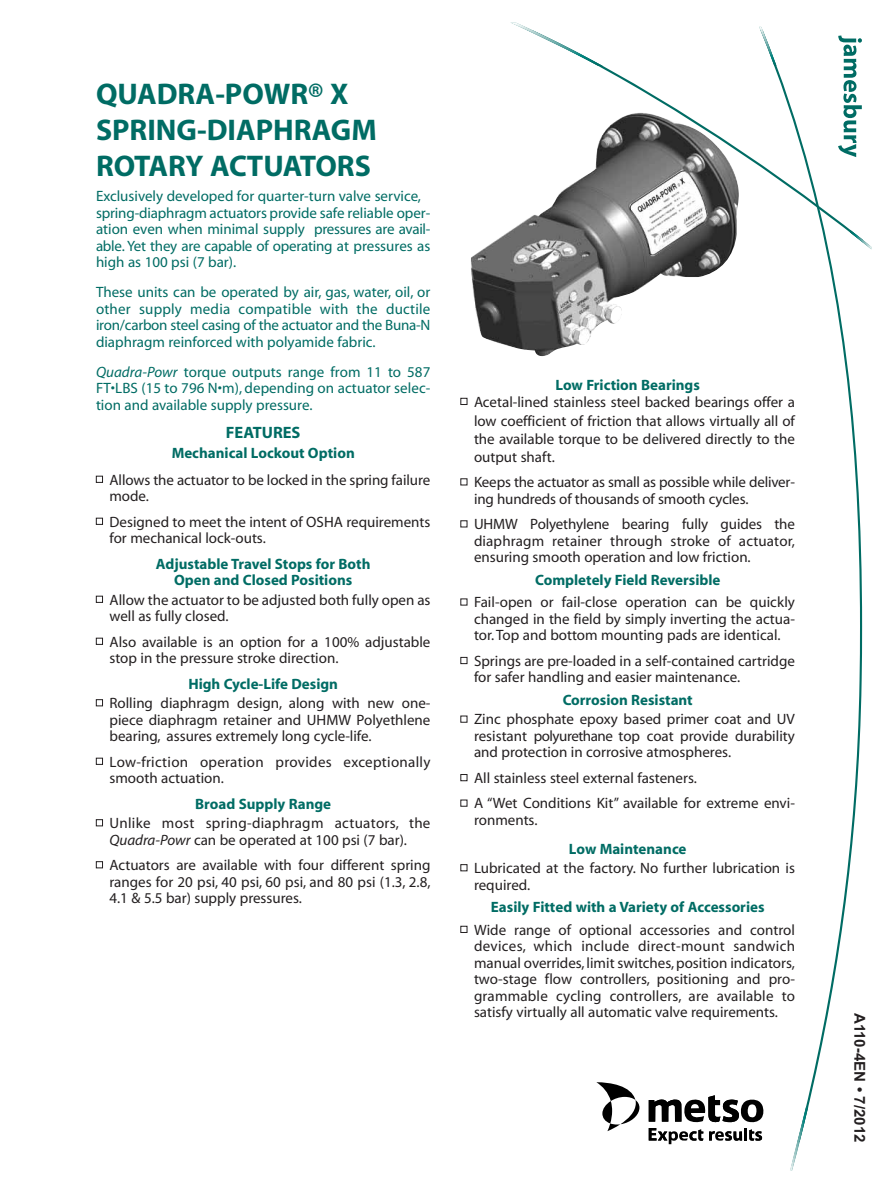
<style>
.page{position:relative;width:891px;height:1188px;background:#fff}
.page>*{position:absolute;margin:0;border:0;box-sizing:border-box;transform-origin:0 0}
.t1{font:700 30px/36px "Myriad";color:#006c64}
.t2{font:700 16.5px "Myriad";color:#006c64}
.t3{font:15px/16.5px "Myriad";color:#231f20}
.t4{font:15px/16.5px "Myriad";color:#006c64;text-align:justify}
.t5{font:700 15px/16.5px "Myriad";color:#006c64;text-align:center}
.t6{font:15px/16.5px "Myriad";letter-spacing:.02em;color:#231f20}
.t7{font:700 15px "Arial MT Std";color:#231f20}
.s1{font-style:italic}
.s2{color:#fff}
</style>
<div class="page">
<svg style="left:763px;top:243px;width:99px;height:871px"></svg>
<svg style="left:598px;top:66px;width:253px;height:177px"></svg>
<svg style="left:790px;top:1107px;width:18px;height:64px"></svg>
<svg style="left:759px;top:27px;width:18px;height:39px"></svg>
<svg style="left:850px;top:230px;width:22px;height:20px"></svg>
<svg style="left:510px;top:22px;width:93px;height:44px"></svg>
<svg style="left:838px;top:35px;width:24px;height:122px"></svg>
<svg style="left:596px;top:1082px;width:43px;height:49px"></svg>
<svg style="left:649px;top:1095px;width:114px;height:49px"></svg>
<img style="left:471px;top:112px;width:269px;height:245px">
<h1 class="t1" style="left:96px;top:78px;width:282px">QUADRA-POWR® X<br>SPRING-DIAPHRAGM<br>ROTARY ACTUATORS</h1>
<p class="t4" style="left:96px;top:189px;width:336px;text-align:left">Exclusively developed for quarter-turn valve service, spring-diaphragm actuators provide safe reliable oper&shy;ation even when minimal supply pressures are avail&shy;able. Yet they are capable of operating at pressures as high as 100 psi (7 bar).</p>
<p class="t4" style="left:96px;top:285px;width:336px">These units can be operated by air, gas, water, oil, or other supply media compatible with the ductile iron/carbon steel casing of the actuator and the Buna-N diaphragm reinforced with polyamide fabric.</p>
<p class="t4" style="left:96px;top:365px;width:336px"><span class="s1">Quadra-Powr</span> torque outputs range from 11 to 587<br>FT•LBS (15 to 796 N•m), depending on actuator selec&shy;tion and available supply pressure.</p>
<p class="t2" style="left:226px;top:426px;width:76px">FEATURES</p>
<p class="t5" style="left:172px;top:446px;width:185px">Mechanical Lockout Option</p>
<p class="t3" style="left:110px;top:473px;width:322px;text-indent:-14px"><span class="s2">■</span> Allows the actuator to be locked in the spring failure mode.</p>
<p class="t3" style="left:110px;top:515px;width:323px;text-indent:-14px"><span class="s2">■</span> Designed to meet the intent of OSHA requirements for mechanical lock-outs.</p>
<p class="t5" style="left:156px;top:557px;width:216px">Adjustable Travel Stops for Both<br>Open and Closed Positions</p>
<p class="t3" style="left:110px;top:593px;width:323px;text-indent:-14px"><span class="s2">■</span> Allow the actuator to be adjusted both fully open as well as fully closed.</p>
<p class="t3" style="left:110px;top:635px;width:322px;text-indent:-14px"><span class="s2">■</span> Also available is an option for a 100% adjustable stop in the pressure stroke direction.</p>
<p class="t5" style="left:188px;top:677px;width:151px">High Cycle-Life Design</p>
<p class="t3" style="left:110px;top:696px;width:323px;text-align:justify;text-indent:-14px"><span class="s2">■</span> Rolling diaphragm design, along with new one&shy;piece diaphragm retainer and UHMW Polyethlene bearing, assures extremely long cycle-life.</p>
<p class="t6" style="left:110px;top:755px;width:322px;text-indent:-14px"><span class="s2">■</span> Low-friction operation provides exceptionally smooth actuation.</p>
<p class="t5" style="left:195px;top:797px;width:137px">Broad Supply Range</p>
<p class="t6" style="left:110px;top:816px;width:323px;text-indent:-14px"><span class="s2">■</span> Unlike most spring-diaphragm actuators, the<br><span class="s1">Quadra-Powr</span> can be operated at 100 psi (7 bar).</p>
<p class="t3" style="left:110px;top:858px;width:323px;text-align:justify;text-indent:-14px"><span class="s2">■</span> Actuators are available with four different spring ranges for 20 psi, 40 psi, 60 psi, and 80 psi (1.3, 2.8, 4.1 &amp; 5.5 bar) supply pressures.</p>
<p class="t5" style="left:556px;top:378px;width:146px">Low Friction Bearings</p>
<p class="t3" style="left:474px;top:394px;width:323px;line-height:18.3px;text-align:justify;text-indent:-14px"><span class="s2">■</span> Acetal-lined stainless steel backed bearings offer a low coefficient of friction that allows virtually all of the available torque to be delivered directly to the output shaft.</p>
<p class="t3" style="left:474px;top:475px;width:323px;text-indent:-14px"><span class="s2">■</span> Keeps the actuator as small as possible while deliver&shy;ing hundreds of thousands of smooth cycles.</p>
<p class="t3" style="left:474px;top:517px;width:323px;text-align:justify;text-indent:-14px"><span class="s2">■</span> UHMW Polyethylene bearing fully guides the diaphragm retainer through stroke of actuator, ensuring smooth operation and low friction.</p>
<p class="t5" style="left:535px;top:573px;width:187px">Completely Field Reversible</p>
<p class="t3" style="left:474px;top:595px;width:323px;text-align:justify;text-indent:-14px"><span class="s2">■</span> Fail-open or fail-close operation can be quickly changed in the field by simply inverting the actua&shy;tor. Top and bottom mounting pads are identical.</p>
<p class="t3" style="left:474px;top:654px;width:322px;text-indent:-14px"><span class="s2">■</span> Springs are pre-loaded in a self-contained cartridge for safer handling and easier maintenance.</p>
<p class="t5" style="left:563px;top:693px;width:132px">Corrosion Resistant</p>
<p class="t3" style="left:474px;top:712px;width:323px;text-align:justify;text-indent:-14px"><span class="s2">■</span> Zinc phosphate epoxy based primer coat and UV resistant polyurethane top coat provide durability and protection in corrosive atmospheres.</p>
<p class="t3" style="left:460px;top:771px;width:238px"><span class="s2">■</span> All stainless steel external fasteners.</p>
<p class="t3" style="left:474px;top:796px;width:322px;text-indent:-14px"><span class="s2">■</span> A “Wet Conditions Kit” available for extreme envi&shy;ronments.</p>
<p class="t5" style="left:569px;top:842px;width:119px">Low Maintenance</p>
<p class="t3" style="left:474px;top:861px;width:322px;text-indent:-14px"><span class="s2">■</span> Lubricated at the factory. No further lubrication is required.</p>
<p class="t5" style="left:491px;top:900px;width:275px">Easily Fitted with a Variety of Accessories</p>
<p class="t3" style="left:474px;top:923px;width:323px;text-align:justify;text-indent:-14px"><span class="s2">■</span> Wide range of optional accessories and control devices, which include direct-mount sandwich manual overrides, limit switches, position indicators, two-stage flow controllers, positioning and pro&shy;grammable cycling controllers, are available to satisfy virtually all automatic valve requirements.</p>
<p class="t7" style="left:865px;top:1013px;width:131px;rotate:90deg">A110-4EN • 7/2012</p>
</div>
